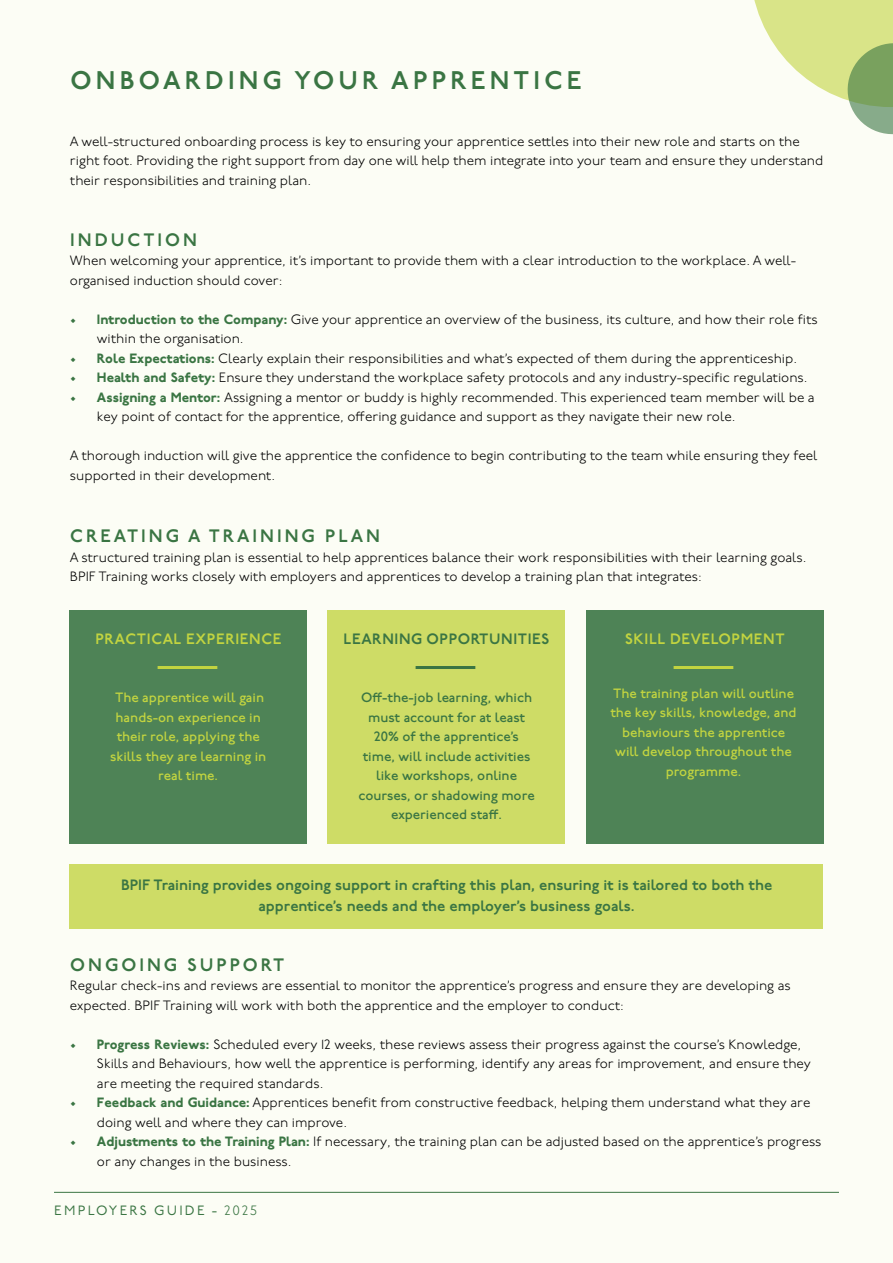
<style>
.page{position:relative;width:893px;height:1263px;background:#fcfdf5}
.page>*{position:absolute;margin:0;border:0;box-sizing:border-box;transform-origin:0 0}
.t1{font:600 25.5px "P22 Underground";letter-spacing:.165em;color:#3a7543}
.t2{font:600 18px "P22 Underground";letter-spacing:.165em;color:#3a7543}
.t3{font:600 15px/21px "P22 Underground";color:#3a7543;text-align:center}
.t4{font:600 15px "P22 Underground";letter-spacing:.04em;color:#c2d440}
.t5{font:600 15px "P22 Underground";letter-spacing:.04em;color:#3a7543}
.t6{font:300 13.5px/19.5px "P22 Underground";color:#000}
.t7{font:500 13.5px/19.5px "P22 Underground";color:#c2d440;text-align:center}
.t8{font:500 13.5px/19.5px "P22 Underground";color:#3a7543;text-align:center}
.t9{font:13.5px "P22 Underground";letter-spacing:.165em;color:#3a7543}
.s1{font-weight:800;color:#3a7543}
.s2{font-weight:300}
</style>
<div class="page">
<div style="left:586px;top:610px;width:237px;height:233px;background:#4e8356"></div>
<hr style="left:54px;top:1192px;width:785px;height:1px;background:#3a7543">
<svg style="left:754px;top:0;width:139px;height:135px"></svg>
<div style="left:70px;top:610px;width:237px;height:233px;background:#4e8356"></div>
<div style="left:328px;top:610px;width:237px;height:233px;background:#cedc66"></div>
<hr style="left:158px;top:666px;width:59px;height:3px;background:#c2d440">
<hr style="left:416px;top:666px;width:59px;height:3px;background:#3a7543">
<hr style="left:674px;top:666px;width:59px;height:3px;background:#c2d440">
<div style="left:70px;top:864px;width:753px;height:65px;background:#cedc66"></div>
<h1 class="t1" style="left:70px;top:65px;width:513px">ONBOARDING YOUR APPRENTICE</h1>
<p class="t6" style="left:70px;top:132px;width:755px">A well-structured onboarding process is key to ensuring your apprentice settles into their new role and starts on the right foot. Providing the right support from day one will help them integrate into your team and ensure they understand their responsibilities and training plan.</p>
<h2 class="t2" style="left:70px;top:229px;width:128px">INDUCTION</h2>
<p class="t6" style="left:70px;top:251px;width:728px">When welcoming your apprentice, it’s important to provide them with a clear introduction to the workplace. A well&shy;organised induction should cover:</p>
<p class="t6" style="left:97px;top:310px;width:722px;text-indent:-27px"><span class="s1">• Introduction to the Company:</span> Give your apprentice an overview of the business, its culture, and how their role fits within the organisation.</p>
<p class="t6" style="left:70px;top:349px;width:729px"><span class="s1">• Role Expectations:</span> Clearly explain their responsibilities and what’s expected of them during the apprenticeship.</p>
<p class="t6" style="left:70px;top:368px;width:739px"><span class="s1">• Health and Safety:</span> Ensure they understand the workplace safety protocols and any industry-specific regulations.</p>
<p class="t6" style="left:97px;top:388px;width:719px;text-indent:-27px"><span class="s1">• Assigning a Mentor:</span> Assigning a mentor or buddy is highly recommended. This experienced team member will be a key point of contact for the apprentice, offering guidance and support as they navigate their new role.</p>
<p class="t6" style="left:70px;top:446px;width:749px">A thorough induction will give the apprentice the confidence to begin contributing to the team while ensuring they feel supported in their development.</p>
<h2 class="t2" style="left:70px;top:526px;width:311px">CREATING A TRAINING PLAN</h2>
<p class="t6" style="left:70px;top:548px;width:738px">A structured training plan is essential to help apprentices balance their work responsibilities with their learning goals.<br>BPIF Training works closely with employers and apprentices to develop a training plan that integrates:</p>
<p class="t4" style="left:96px;top:630px;width:187px">PRACTICAL EXPERIENCE</p>
<p class="t7" style="left:110px;top:688px;width:158px">The apprentice will gain hands-on experience in their role, applying the skills they are learning in real time.</p>
<p class="t5" style="left:344px;top:630px;width:207px">LEARNING OPPORTUNITIES</p>
<p class="t4" style="left:625px;top:630px;width:161px">SKILL DEVELOPMENT</p>
<p class="t8" style="left:358px;top:688px;width:178px">Off-the-job learning, which must account for at least<br>20% of the apprentice’s time, will include activities like workshops, online courses, or shadowing more experienced staff.</p>
<p class="t7" style="left:610px;top:684px;width:188px">The training plan will outline the key skills, knowledge, and behaviours the apprentice will develop throughout the programme.</p>
<p class="t3" style="left:121px;top:874px;width:653px">BPIF Training provides ongoing support in crafting this plan, ensuring it is tailored to both the apprentice’s needs and the employer’s business goals.</p>
<h2 class="t2" style="left:70px;top:954px;width:215px">ONGOING SUPPORT</h2>
<p class="t6" style="left:70px;top:976px;width:722px">Regular check-ins and reviews are essential to monitor the apprentice’s progress and ensure they are developing as expected. BPIF Training will work with both the apprentice and the employer to conduct:</p>
<p class="t6" style="left:97px;top:1035px;width:715px;text-indent:-27px"><span class="s1">• Progress Reviews:</span> Scheduled every 12 weeks, these reviews assess their progress against the course’s Knowledge,<br>Skills and Behaviours, how well the apprentice is performing, identify any areas for improvement, and ensure they are meeting the required standards.</p>
<p class="t6" style="left:97px;top:1093px;width:715px;text-indent:-27px"><span class="s1">• Feedback and Guidance:</span> Apprentices benefit from constructive feedback, helping them understand what they are doing well and where they can improve.</p>
<p class="t6" style="left:97px;top:1132px;width:726px;text-indent:-27px"><span class="s1">• Adjustments to the Training Plan:</span> If necessary, the training plan can be adjusted based on the apprentice’s progress or any changes in the business.</p>
<p class="t9" style="left:54px;top:1203px;width:204px">EMPLOYERS GUIDE - <span class="s2">2025</span></p>
</div>
